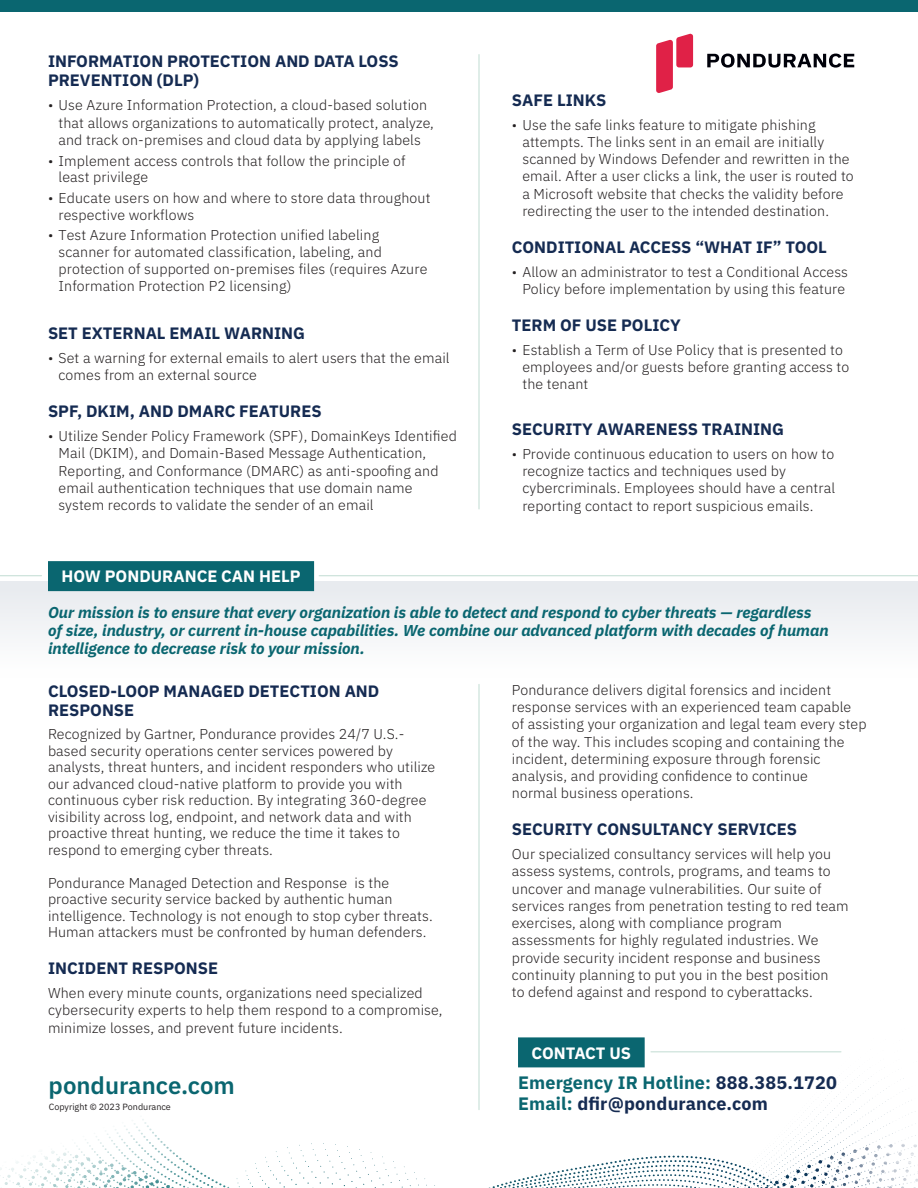
<style>
.page{position:relative;width:918px;height:1188px;background:#fff}
.page>*{position:absolute;margin:0;border:0;box-sizing:border-box;transform-origin:0 0}
.t1{font:600 24px "IBM Plex Sans";color:#0a6670}
.t2{font:700 18px/21px "IBM Plex Sans";letter-spacing:.01em;color:#152b52}
.t3{font:700 16.5px/19.5px "IBM Plex Sans";color:#152b52}
.t4{font:700 16.5px "IBM Plex Sans";color:#fff}
.t5{font:italic 700 15.75px/18px "IBM Plex Sans";color:#0a6670}
.t6{font:300 14.25px/17.2px "IBM Plex Sans";letter-spacing:.01em;color:#231f20}
.t7{font:9px "IBM Plex Sans";color:#231f20}
.s1{color:#0a6670}
</style>
<div class="page">
<div style="left:0;top:581px;width:918px;height:96px;background:#f3f5f7"></div>
<div style="left:48px;top:561px;width:266px;height:30px;background:#0a6670"></div>
<div style="left:518px;top:1037px;width:127px;height:30px;background:#0a6670"></div>
<hr style="left:651px;top:1051px;width:190px;height:1px;background:#c8e0d7">
<hr style="left:0;top:575px;width:42px;height:1px;background:#c8e0d7">
<hr style="left:319px;top:575px;width:599px;height:1px;background:#c8e0d7">
<hr style="left:478px;top:55px;width:2px;height:454px;background:#c8e0d7">
<hr style="left:478px;top:684px;width:2px;height:426px;background:#c8e0d7">
<svg style="left:656px;top:33px;width:37px;height:60px"></svg>
<svg style="left:707px;top:54px;width:147px;height:14px"></svg>
<div style="left:0;top:0;width:918px;height:12px;background:#0a6670"></div>
<svg style="left:0;top:1143px;width:918px;height:45px"></svg>
<p class="t3" style="left:48px;top:50px;width:352px">INFORMATION PROTECTION AND DATA LOSS<br>PREVENTION (DLP)</p>
<p class="t6" style="left:59px;top:96px;width:377px;text-indent:-11px">• Use Azure Information Protection, a cloud-based solution that allows organizations to automatically protect, analyze, and track on-premises and cloud data by applying labels</p>
<p class="t6" style="left:59px;top:151px;width:349px;line-height:16.6px;text-indent:-11px">• Implement access controls that follow the principle of least privilege</p>
<p class="t6" style="left:59px;top:188px;width:374px;line-height:16.6px;text-indent:-11px">• Educate users on how and where to store data throughout respective workflows</p>
<p class="t6" style="left:59px;top:226px;width:370px;text-indent:-11px">• Test Azure Information Protection unified labeling scanner for automated classification, labeling, and protection of supported on-premises files (requires Azure Information Protection P2 licensing)</p>
<p class="t3" style="left:48px;top:322px;width:259px">SET EXTERNAL EMAIL WARNING</p>
<p class="t6" style="left:59px;top:348px;width:393px;text-indent:-11px">• Set a warning for external emails to alert users that the email comes from an external source</p>
<p class="t3" style="left:48px;top:400px;width:275px">SPF, DKIM, AND DMARC FEATURES</p>
<p class="t6" style="left:59px;top:426px;width:400px;text-indent:-11px">• Utilize Sender Policy Framework (SPF), DomainKeys Identified Mail (DKIM), and Domain-Based Message Authentication, Reporting, and Conformance (DMARC) as anti-spoofing and email authentication techniques that use domain name system records to validate the sender of an email</p>
<p class="t4" style="left:62px;top:564px;width:241px">HOW PONDURANCE CAN HELP</p>
<p class="t3" style="left:512px;top:89px;width:96px">SAFE LINKS</p>
<p class="t6" style="left:522px;top:115px;width:333px;text-indent:-11px">• Use the safe links feature to mitigate phishing attempts. The links sent in an email are initially scanned by Windows Defender and rewritten in the email. After a user clicks a link, the user is routed to a Microsoft website that checks the validity before redirecting the user to the intended destination.</p>
<p class="t3" style="left:512px;top:236px;width:317px">CONDITIONAL ACCESS “WHAT IF” TOOL</p>
<p class="t6" style="left:512px;top:262px;width:338px;text-align:center">• Allow an administrator to test a Conditional Access<br>Policy before implementation by using this feature</p>
<p class="t3" style="left:512px;top:314px;width:170px">TERM OF USE POLICY</p>
<p class="t6" style="left:522px;top:340px;width:328px;text-indent:-11px">• Establish a Term of Use Policy that is presented to employees and/or guests before granting access to the tenant</p>
<p class="t3" style="left:512px;top:418px;width:274px">SECURITY AWARENESS TRAINING</p>
<p class="t6" style="left:522px;top:444px;width:314px;text-indent:-11px">• Provide continuous education to users on how to recognize tactics and techniques used by cybercriminals. Employees should have a central reporting contact to report suspicious emails.</p>
<p class="t5" style="left:48px;top:602px;width:782px">Our mission is to ensure that every organization is able to detect and respond to cyber threats — regardless of size, industry, or current in-house capabilities. We combine our advanced platform with decades of human intelligence to decrease risk to your mission.</p>
<p class="t6" style="left:512px;top:680px;width:356px">Pondurance delivers digital forensics and incident response services with an experienced team capable of assisting your organization and legal team every step of the way. This includes scoping and containing the incident, determining exposure through forensic analysis, and providing confidence to continue<br>normal business operations.</p>
<p class="t3" style="left:512px;top:818px;width:287px">SECURITY CONSULTANCY SERVICES</p>
<p class="t6" style="left:512px;top:844px;width:338px">Our specialized consultancy services will help you assess systems, controls, programs, and teams to uncover and manage vulnerabilities. Our suite of services ranges from penetration testing to red team exercises, along with compliance program assessments for highly regulated industries. We provide security incident response and business continuity planning to put you in the best position<br>to defend against and respond to cyberattacks.</p>
<p class="t3" style="left:48px;top:680px;width:333px">CLOSED-LOOP MANAGED DETECTION AND<br>RESPONSE</p>
<p class="t6" style="left:48px;top:725px;width:389px;line-height:16.5px">Recognized by Gartner, Pondurance provides 24/7 U.S.- based security operations center services powered by analysts, threat hunters, and incident responders who utilize our advanced cloud-native platform to provide you with continuous cyber risk reduction. By integrating 360-degree visibility across log, endpoint, and network data and with proactive threat hunting, we reduce the time it takes to respond to emerging cyber threats.</p>
<p class="t6" style="left:48px;top:873px;width:386px;line-height:16.5px">Pondurance Managed Detection and Response is the proactive security service backed by authentic human intelligence. Technology is not enough to stop cyber threats.<br>Human attackers must be confronted by human defenders.</p>
<p class="t3" style="left:48px;top:957px;width:172px">INCIDENT RESPONSE</p>
<p class="t6" style="left:48px;top:983px;width:396px">When every minute counts, organizations need specialized cybersecurity experts to help them respond to a compromise, minimize losses, and prevent future incidents.</p>
<h1 class="t1" style="left:49px;top:1067px;width:188px">pondurance.com</h1>
<p class="t7" style="left:49px;top:1100px;width:124px">Copyright © 2023 Pondurance</p>
<p class="t4" style="left:532px;top:1040px;width:101px">CONTACT US</p>
<p class="t2" style="left:518px;top:1070px;width:320px"><span class="s1">Emergency IR Hotline:</span> 888.385.1720<br><span class="s1">Email:</span> dfir@pondurance.com</p>
</div>
